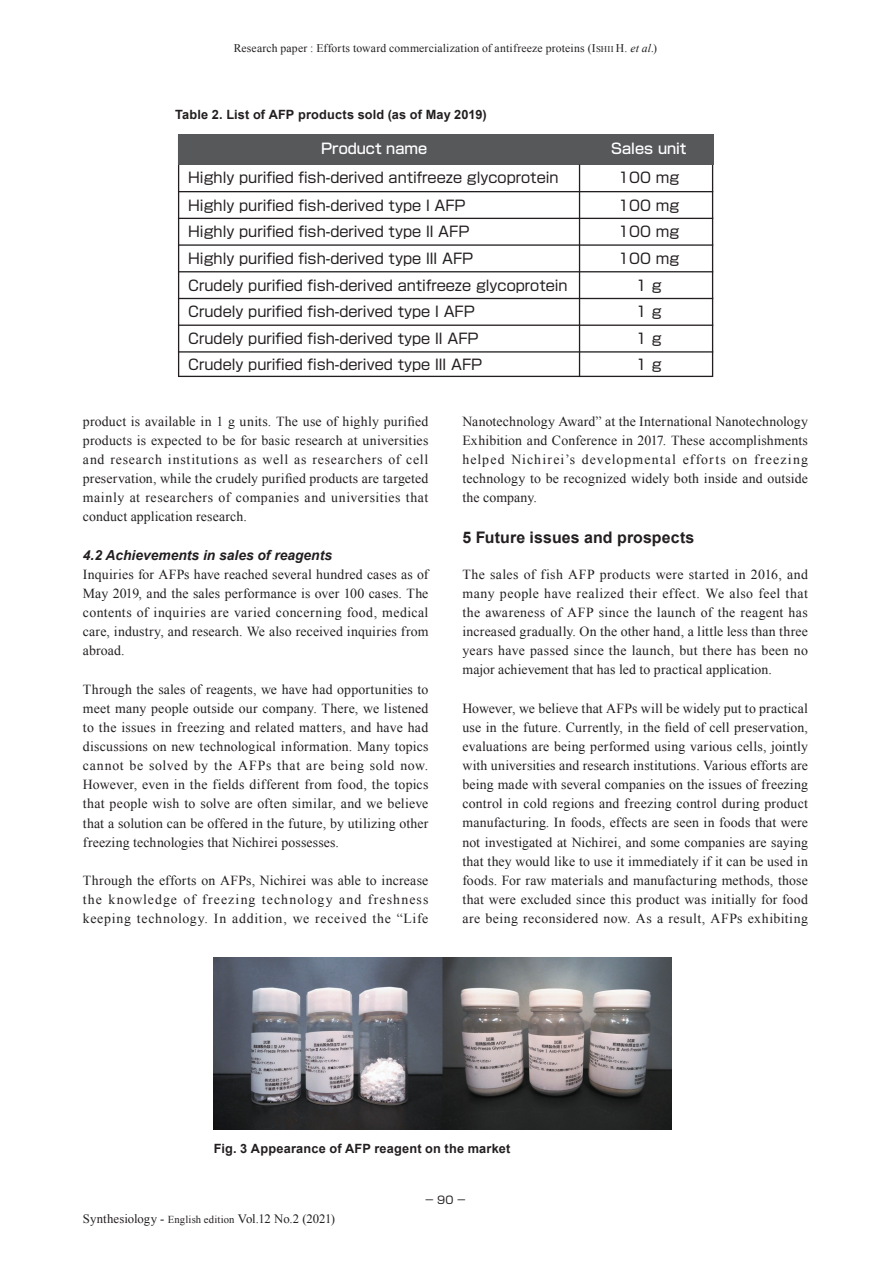
<style>
.page{position:relative;width:893px;height:1263px;background:#fff}
.page>*{position:absolute;margin:0;border:0;box-sizing:border-box;transform-origin:0 0}
.t1{font:700 15.9px "Arial";letter-spacing:.005em;color:#231f20}
.t2{font:14.4px/27.3px "Shin Go Pro";color:#231f20}
.t3{font:500 14.4px "Shin Go Pro";color:#fff}
.t4{font:13.8px/19.2px "Times New Roman";letter-spacing:.015em;color:#231f20;text-align:justify}
.t5{font:italic 700 13.8px "Arial";color:#231f20}
.t6{font:700 12.75px "Arial";letter-spacing:.015em;color:#231f20}
.t7{font:12.75px "Times New Roman";color:#231f20}
.t8{font:11.7px "Times New Roman";letter-spacing:.015em;color:#231f20}
.t9{font:10.65px "Shin Go Pro";color:#231f20}
.s1{font-size:8.7px}
.s2{font-style:italic}
.s3{font-size:10.65px}
</style>
<div class="page">
<img style="left:214px;top:957px;width:457px;height:172px">
<svg style="left:178px;top:165px;width:535px;height:212px"></svg>
<div style="left:178px;top:134px;width:535px;height:31px;background:#57585a"></div>
<hr style="left:178px;top:191px;width:535px;height:1px;background:#231f20">
<hr style="left:178px;top:218px;width:535px;height:1px;background:#231f20">
<hr style="left:178px;top:244px;width:535px;height:2px;background:#231f20">
<hr style="left:178px;top:271px;width:535px;height:1px;background:#231f20">
<hr style="left:178px;top:298px;width:535px;height:1px;background:#231f20">
<hr style="left:178px;top:325px;width:535px;height:1px;background:#231f20">
<hr style="left:178px;top:351px;width:535px;height:2px;background:#231f20">
<hr style="left:579px;top:165px;width:1px;height:212px;background:#231f20">
<p class="t8" style="left:234px;top:40px;width:425px">Research paper : Efforts toward commercialization of antifreeze proteins (I<span class="s1">SHII</span> H. <span class="s2">et al.</span>)</p>
<p class="t6" style="left:175px;top:106px;width:313px">Table 2. List of AFP products sold (as of May 2019)</p>
<p class="t3" style="left:321px;top:136px;width:107px">Product name</p>
<p class="t3" style="left:611px;top:136px;width:77px">Sales unit</p>
<p class="t2" style="left:188px;top:162px;width:372px">Highly purified fish-derived antifreeze glycoprotein<br>Highly purified fish-derived type I AFP</p>
<p class="t2" style="left:188px;top:216px;width:381px">Highly purified fish-derived type II AFP<br>Highly purified fish-derived type III AFP<br>Crudely purified fish-derived antifreeze glycoprotein</p>
<p class="t2" style="left:188px;top:296px;width:295px;line-height:26.7px">Crudely purified fish-derived type I AFP<br>Crudely purified fish-derived type II AFP<br>Crudely purified fish-derived type III AFP</p>
<p class="t2" style="left:618px;top:162px;width:63px">100 mg<br>100 mg</p>
<p class="t2" style="left:618px;top:216px;width:63px;text-align:center">100 mg<br>100 mg<br>1 g</p>
<p class="t2" style="left:636px;top:296px;width:27px;line-height:26.7px;text-align:justify">1 g 1 g 1 g</p>
<p class="t4" style="left:83px;top:411px;width:347px">product is available in 1 g units. The use of highly purified products is expected to be for basic research at universities and research institutions as well as researchers of cell preservation, while the crudely purified products are targeted mainly at researchers of companies and universities that conduct application research.</p>
<p class="t5" style="left:83px;top:546px;width:251px">4.2 Achievements in sales of reagents</p>
<p class="t4" style="left:83px;top:564px;width:347px">Inquiries for AFPs have reached several hundred cases as of May 2019, and the sales performance is over 100 cases. The contents of inquiries are varied concerning food, medical care, industry, and research. We also received inquiries from abroad.</p>
<p class="t4" style="left:83px;top:679px;width:347px">Through the sales of reagents, we have had opportunities to meet many people outside our company. There, we listened to the issues in freezing and related matters, and have had discussions on new technological information. Many topics cannot be solved by the AFPs that are being sold now.<br>However, even in the fields different from food, the topics that people wish to solve are often similar, and we believe that a solution can be offered in the future, by utilizing other freezing technologies that Nichirei possesses.</p>
<p class="t4" style="left:83px;top:870px;width:347px">Through the efforts on AFPs, Nichirei was able to increase the knowledge of freezing technology and freshness keeping technology. In addition, we received the “Life</p>
<p class="t4" style="left:462px;top:411px;width:347px">Nanotechnology Award” at the International Nanotechnology Exhibition and Conference in 2017. These accomplishments helped Nichirei’s developmental efforts on freezing technology to be recognized widely both inside and outside the company.</p>
<p class="t1" style="left:462px;top:526px;width:233px">5 Future issues and prospects</p>
<p class="t4" style="left:462px;top:564px;width:347px">The sales of fish AFP products were started in 2016, and many people have realized their effect. We also feel that the awareness of AFP since the launch of the reagent has increased gradually. On the other hand, a little less than three years have passed since the launch, but there has been no major achievement that has led to practical application.</p>
<p class="t4" style="left:462px;top:698px;width:347px">However, we believe that AFPs will be widely put to practical use in the future. Currently, in the field of cell preservation, evaluations are being performed using various cells, jointly with universities and research institutions. Various efforts are being made with several companies on the issues of freezing control in cold regions and freezing control during product manufacturing. In foods, effects are seen in foods that were not investigated at Nichirei, and some companies are saying that they would like to use it immediately if it can be used in foods. For raw materials and manufacturing methods, those that were excluded since this product was initially for food are being reconsidered now. As a result, AFPs exhibiting</p>
<p class="t6" style="left:214px;top:1140px;width:298px">Fig. 3 Appearance of AFP reagent on the market</p>
<p class="t7" style="left:83px;top:1210px;width:254px">Synthesiology - <span class="s3">English edition</span> Vol.12 No.2 (2021)</p>
<p class="t9" style="left:424px;top:1191px;width:44px">−90−</p>
</div>
